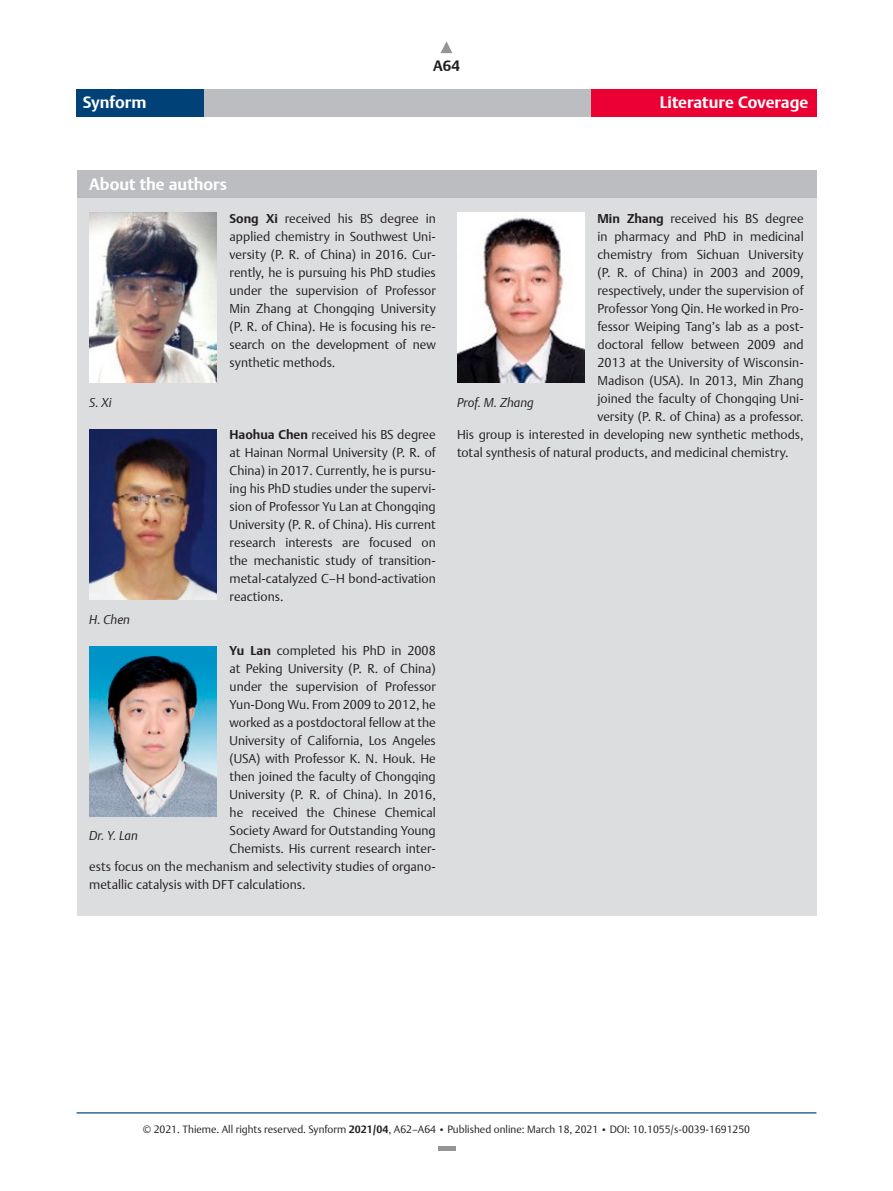
<style>
.page{position:relative;width:893px;height:1191px;background:#fff}
.page>*{position:absolute;margin:0;border:0;box-sizing:border-box;transform-origin:0 0}
.t1{font:700 16.5px "Thieme Argo 2011";color:#fff}
.t2{font:700 15px "Thieme Argo 2011";color:#231f20}
.t3{font:300 12.75px/18px "Thieme Argo 2011";color:#231f20;text-align:justify}
.t4{font:italic 300 12.75px "Thieme Argo 2011";color:#231f20}
.t5{font:300 10.5px "Thieme Argo 2011";color:#231f20}
.s1{font-weight:700}
.s2{font-size:9px}
</style>
<div class="page">
<hr style="left:77px;top:1112px;width:739px;height:1px;background:#004277">
<div style="left:77px;top:89px;width:739px;height:28px;background:#bcbdc0"></div>
<div style="left:591px;top:89px;width:225px;height:28px;background:#eb0034"></div>
<div style="left:77px;top:89px;width:127px;height:28px;background:#004277"></div>
<svg style="left:441px;top:41px;width:11px;height:12px"></svg>
<div style="left:438px;top:1146px;width:17px;height:5px;background:#939598"></div>
<div style="left:77px;top:170px;width:739px;height:745px;background:#dcdddf"></div>
<div style="left:77px;top:170px;width:739px;height:28px;background:#bcbdc0"></div>
<img style="left:89px;top:213px;width:128px;height:170px">
<img style="left:457px;top:213px;width:128px;height:170px">
<img style="left:89px;top:429px;width:128px;height:171px">
<img style="left:89px;top:646px;width:128px;height:170px">
<p class="t2" style="left:433px;top:56px;width:28px">A64</p>
<p class="t1" style="left:83px;top:91px;width:65px">Synform</p>
<p class="t1" style="left:660px;top:91px;width:150px">Literature Coverage</p>
<p class="t1" style="left:89px;top:173px;width:139px">About the authors</p>
<p class="t3" style="left:230px;top:209px;width:208px"><span class="s1">Song Xi</span> received his BS degree in applied chemistry in Southwest Uni&shy;versity (P. R. of China) in 2016. Cur&shy;rently, he is pursuing his PhD studies under the supervision of Professor Min Zhang at Chongqing University (P. R. of China). He is focusing his re&shy;search on the development of new synthetic methods.</p>
<p class="t3" style="left:597px;top:209px;width:208px"><span class="s1">Min Zhang</span> received his BS degree</p>
<p class="t3" style="left:597px;top:227px;width:208px">in pharmacy and PhD in medicinal</p>
<p class="t3" style="left:597px;top:245px;width:208px">chemistry from Sichuan University</p>
<p class="t3" style="left:597px;top:263px;width:208px">(P. R. of China) in 2003 and 2009,</p>
<p class="t3" style="left:597px;top:281px;width:208px">respectively, under the supervision of</p>
<p class="t3" style="left:597px;top:299px;width:208px">Professor Yong Qin. He worked in Pro-</p>
<p class="t3" style="left:597px;top:317px;width:208px">fessor Weiping Tang’s lab as a post-</p>
<p class="t3" style="left:597px;top:335px;width:208px">doctoral fellow between 2009 and</p>
<p class="t3" style="left:597px;top:353px;width:208px">2013 at the University of Wisconsin-</p>
<p class="t3" style="left:597px;top:371px;width:208px">Madison (USA). In 2013, Min Zhang</p>
<p class="t3" style="left:597px;top:389px;width:208px">joined the faculty of Chongqing Uni-</p>
<p class="t3" style="left:597px;top:407px;width:208px">versity (P. R. of China) as a professor.</p>
<p class="t3" style="left:457px;top:425px;width:348px">His group is interested in developing new synthetic methods,</p>
<p class="t3" style="left:457px;top:443px;width:333px">total synthesis of natural products, and medicinal chemistry.</p>
<p class="t4" style="left:89px;top:394px;width:24px">S. Xi</p>
<p class="t4" style="left:457px;top:394px;width:78px">Prof. M. Zhang</p>
<p class="t3" style="left:230px;top:425px;width:208px"><span class="s1">Haohua Chen</span> received his BS degree at Hainan Normal University (P. R. of China) in 2017. Currently, he is pursu&shy;ing his PhD studies under the supervi&shy;sion of Professor Yu Lan at Chongqing University (P. R. of China). His current research interests are focused on the mechanistic study of transition&shy;metal-catalyzed C–H bond-activation reactions.</p>
<p class="t4" style="left:89px;top:610px;width:42px">H. Chen</p>
<p class="t3" style="left:230px;top:641px;width:208px"><span class="s1">Yu Lan</span> completed his PhD in 2008</p>
<p class="t3" style="left:230px;top:659px;width:208px">at Peking University (P. R. of China)</p>
<p class="t3" style="left:230px;top:677px;width:208px">under the supervision of Professor</p>
<p class="t3" style="left:230px;top:695px;width:208px">Yun-Dong Wu. From 2009 to 2012, he</p>
<p class="t3" style="left:230px;top:713px;width:208px">worked as a postdoctoral fellow at the</p>
<p class="t3" style="left:230px;top:731px;width:208px">University of California, Los Angeles</p>
<p class="t3" style="left:230px;top:749px;width:208px">(USA) with Professor K. N. Houk. He</p>
<p class="t3" style="left:230px;top:767px;width:208px">then joined the faculty of Chongqing</p>
<p class="t3" style="left:230px;top:785px;width:208px">University (P. R. of China). In 2016,</p>
<p class="t3" style="left:230px;top:803px;width:208px">he received the Chinese Chemical</p>
<p class="t3" style="left:230px;top:821px;width:208px">Society Award for Outstanding Young</p>
<p class="t3" style="left:230px;top:839px;width:206px">Chemists. His current research inter-</p>
<p class="t3" style="left:89px;top:857px;width:348px">ests focus on the mechanism and selectivity studies of organo-</p>
<p class="t3" style="left:89px;top:875px;width:218px">metallic catalysis with DFT calculations.</p>
<p class="t4" style="left:89px;top:827px;width:50px">Dr. Y. Lan</p>
<p class="t5" style="left:143px;top:1122px;width:609px">© 2021. Thieme. All rights reserved. Synform <span class="s1">2021/04</span>, A62–A64 <span class="s2">•</span> Published online: March 18, 2021 <span class="s2">•</span> DOI: 10.1055/s-0039-1691250</p>
</div>
